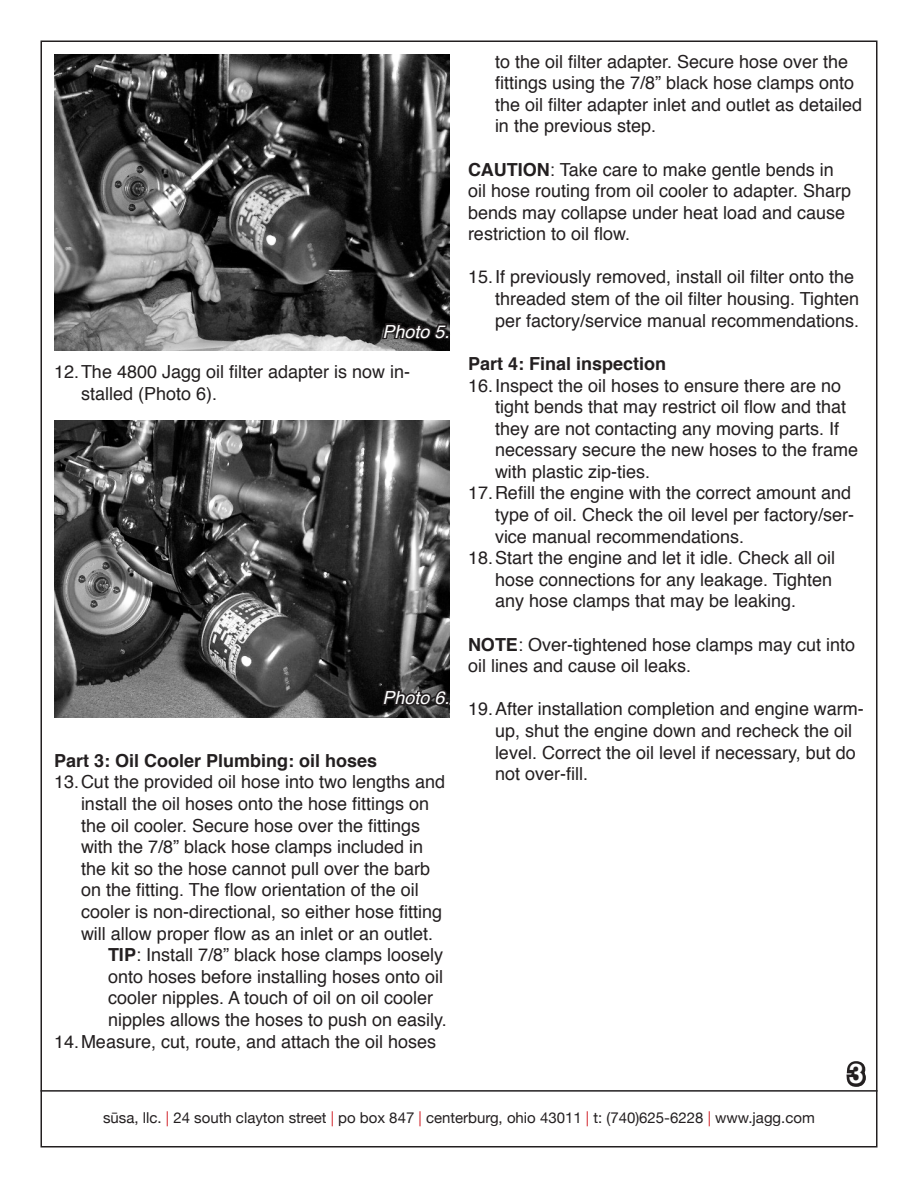
<style>
.page{position:relative;width:918px;height:1188px;background:#fff}
.page>*{position:absolute;margin:0;border:0;box-sizing:border-box;transform-origin:0 0}
.t1{font:700 27px "Helvetica";color:#fff}
.t2{font:18px/21.6px "Helvetica";color:#231f20}
.t3{font:700 18px "Helvetica";color:#231f20}
.t4{font:italic 18px "Helvetica";color:#fff}
.t5{font:15px "Helvetica Neue";color:#231f20}
.s1{font-weight:700}
.s2{color:#d1232a}
</style>
<div class="page">
<svg style="left:846px;top:1061px;width:20px;height:26px"></svg>
<hr style="left:40px;top:1090px;width:838px;height:2px;background:#231f20">
<img style="left:54px;top:54px;width:396px;height:297px">
<svg style="left:380px;top:321px;width:70px;height:30px;background:#353434"></svg>
<img style="left:54px;top:421px;width:396px;height:297px">
<svg style="left:380px;top:687px;width:70px;height:31px;background:#343232"></svg>
<p class="t4" style="left:382px;top:317px;width:69px">Photo 5.</p>
<p class="t2" style="left:81px;top:361px;width:331px;text-indent:-27px">12.The 4800 Jagg oil filter adapter is now in&shy;stalled (Photo 6).</p>
<p class="t4" style="left:382px;top:684px;width:69px">Photo 6.</p>
<p class="t3" style="left:54px;top:746px;width:325px">Part 3: Oil Cooler Plumbing: oil hoses</p>
<p class="t2" style="left:54px;top:772px;width:393px">13.Cut the provided oil hose into two lengths and</p>
<p class="t2" style="left:81px;top:793px;width:350px">install the oil hoses onto the hose fittings on</p>
<p class="t2" style="left:81px;top:815px;width:341px">the oil cooler. Secure hose over the fittings</p>
<p class="t2" style="left:81px;top:837px;width:344px">with the 7/8” black hose clamps included in</p>
<p class="t2" style="left:81px;top:858px;width:351px">the kit so the hose cannot pull over the barb</p>
<p class="t2" style="left:81px;top:880px;width:339px">on the fitting. The flow orientation of the oil</p>
<p class="t2" style="left:81px;top:901px;width:363px">cooler is non-directional, so either hose fitting</p>
<p class="t2" style="left:81px;top:923px;width:354px">will allow proper flow as an inlet or an outlet.</p>
<p class="t2" style="left:108px;top:945px;width:337px"><span class="s1">TIP</span>: Install 7/8” black hose clamps loosely</p>
<p class="t2" style="left:108px;top:966px;width:337px">onto hoses before installing hoses onto oil</p>
<p class="t2" style="left:108px;top:988px;width:327px">cooler nipples. A touch of oil on oil cooler</p>
<p class="t2" style="left:108px;top:1009px;width:340px">nipples allows the hoses to push on easily.</p>
<p class="t2" style="left:54px;top:1031px;width:384px">14.Measure, cut, route, and attach the oil hoses</p>
<p class="t2" style="left:495px;top:51px;width:369px">to the oil filter adapter. Secure hose over the fittings using the 7/8” black hose clamps onto the oil filter adapter inlet and outlet as detailed in the previous step.</p>
<p class="t2" style="left:468px;top:159px;width:385px"><span class="s1">CAUTION</span>: Take care to make gentle bends in oil hose routing from oil cooler to adapter. Sharp bends may collapse under heat load and cause restriction to oil flow.</p>
<p class="t2" style="left:495px;top:267px;width:366px;text-indent:-27px">15.If previously removed, install oil filter onto the threaded stem of the oil filter housing. Tighten per factory/service manual recommendations.</p>
<p class="t3" style="left:468px;top:349px;width:200px">Part 4: Final inspection</p>
<p class="t2" style="left:468px;top:375px;width:375px">16.Inspect the oil hoses to ensure there are no</p>
<p class="t2" style="left:495px;top:397px;width:353px">tight bends that may restrict oil flow and that</p>
<p class="t2" style="left:495px;top:418px;width:346px">they are not contacting any moving parts. If</p>
<p class="t2" style="left:495px;top:440px;width:365px">necessary secure the new hoses to the frame</p>
<p class="t2" style="left:495px;top:461px;width:157px">with plastic zip-ties.</p>
<p class="t2" style="left:468px;top:483px;width:385px">17.Refill the engine with the correct amount and</p>
<p class="t2" style="left:495px;top:505px;width:361px">type of oil. Check the oil level per factory/ser-</p>
<p class="t2" style="left:495px;top:526px;width:251px">vice manual recommendations.</p>
<p class="t2" style="left:468px;top:548px;width:369px">18.Start the engine and let it idle. Check all oil</p>
<p class="t2" style="left:495px;top:569px;width:339px">hose connections for any leakage. Tighten</p>
<p class="t2" style="left:495px;top:591px;width:303px">any hose clamps that may be leaking.</p>
<p class="t2" style="left:468px;top:634px;width:389px"><span class="s1">NOTE</span>: Over-tightened hose clamps may cut into oil lines and cause oil leaks.</p>
<p class="t2" style="left:495px;top:699px;width:370px;text-indent:-27px">19.After installation completion and engine warm&shy;up, shut the engine down and recheck the oil level. Correct the oil level if necessary, but do not over-fill.</p>
<h1 class="t1" style="left:849px;top:1052px;width:17px">3</h1>
<p class="t5" style="left:103px;top:1107px;width:713px">sūsa, llc. <span class="s2">|</span> 24 south clayton street <span class="s2">|</span> po box 847 <span class="s2">|</span> centerburg, ohio 43011 <span class="s2">|</span> t: (740)625-6228 <span class="s2">|</span> www.jagg.com</p>
</div>
